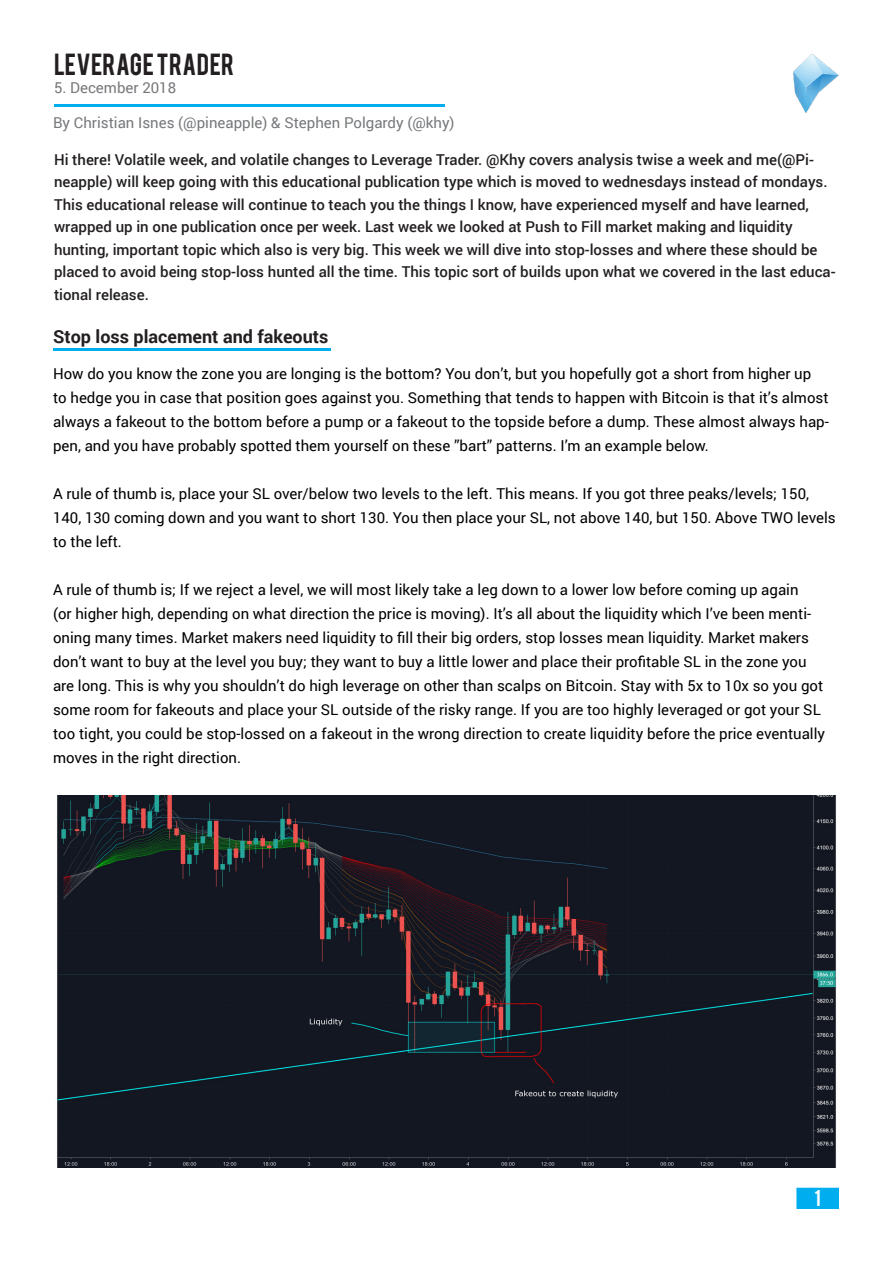
<style>
.page{position:relative;width:893px;height:1263px;background:#fff}
.page>*{position:absolute;margin:0;border:0;box-sizing:border-box;transform-origin:0 0}
.t1{font:24px "Bebas";letter-spacing:.015em;color:#231f20}
.t2{font:700 18px "Roboto";color:#231f20}
.t3{font:18px "Bebas";color:#fff}
.t4{font:15px/24px "Roboto";color:#000}
.t5{font:500 15px/22.5px "Roboto";color:#231f20}
.t6{font:15px "Roboto";color:#76787b}
</style>
<div class="page">
<img style="left:793px;top:54px;width:46px;height:59px">
<hr style="left:54px;top:104px;width:391px;height:2px;background:#00aeef">
<div style="left:796px;top:1188px;width:43px;height:21px;background:#00aeef"></div>
<hr style="left:53px;top:348px;width:277px;height:2px;background:#00aeef">
<img style="left:57px;top:795px;width:779px;height:372px">
<h1 class="t1" style="left:54px;top:47px;width:182px">LEVERAGE TRADER</h1>
<p class="t6" style="left:54px;top:78px;width:124px">5. December 2018</p>
<p class="t6" style="left:53px;top:113px;width:403px">By Christian Isnes (@pineapple) &amp; Stephen Polgardy (@khy)</p>
<p class="t5" style="left:54px;top:148px;width:783px">Hi there! Volatile week, and volatile changes to Leverage Trader. @Khy covers analysis twise a week and me(@Pi&shy;neapple) will keep going with this educational publication type which is moved to wednesdays instead of mondays.<br>This educational release will continue to teach you the things I know, have experienced myself and have learned, wrapped up in one publication once per week. Last week we looked at Push to Fill market making and liquidity hunting, important topic which also is very big. This week we will dive into stop-losses and where these should be placed to avoid being stop-loss hunted all the time. This topic sort of builds upon what we covered in the last educa&shy;tional release.</p>
<p class="t2" style="left:53px;top:324px;width:277px">Stop loss placement and fakeouts</p>
<p class="t4" style="left:53px;top:361px;width:777px">How do you know the zone you are longing is the bottom? You don’t, but you hopefully got a short from higher up<br>to hedge you in case that position goes against you. Something that tends to happen with Bitcoin is that it’s almost always a fakeout to the bottom before a pump or a fakeout to the topside before a dump. These almost always hap&shy;pen, and you have probably spotted them yourself on these ”bart” patterns. I’m an example below.</p>
<p class="t4" style="left:53px;top:481px;width:784px">A rule of thumb is, place your SL over/below two levels to the left. This means. If you got three peaks/levels; 150,<br>140, 130 coming down and you want to short 130. You then place your SL, not above 140, but 150. Above TWO levels to the left.</p>
<p class="t4" style="left:53px;top:577px;width:773px">A rule of thumb is; If we reject a level, we will most likely take a leg down to a lower low before coming up again<br>(or higher high, depending on what direction the price is moving). It’s all about the liquidity which I’ve been menti&shy;oning many times. Market makers need liquidity to fill their big orders, stop losses mean liquidity. Market makers don’t want to buy at the level you buy; they want to buy a little lower and place their profitable SL in the zone you are long. This is why you shouldn’t do high leverage on other than scalps on Bitcoin. Stay with 5x to 10x so you got some room for fakeouts and place your SL outside of the risky range. If you are too highly leveraged or got your SL too tight, you could be stop-lossed on a fakeout in the wrong direction to create liquidity before the price eventually moves in the right direction.</p>
<p class="t3" style="left:815px;top:1185px;width:8px">1</p>
</div>
